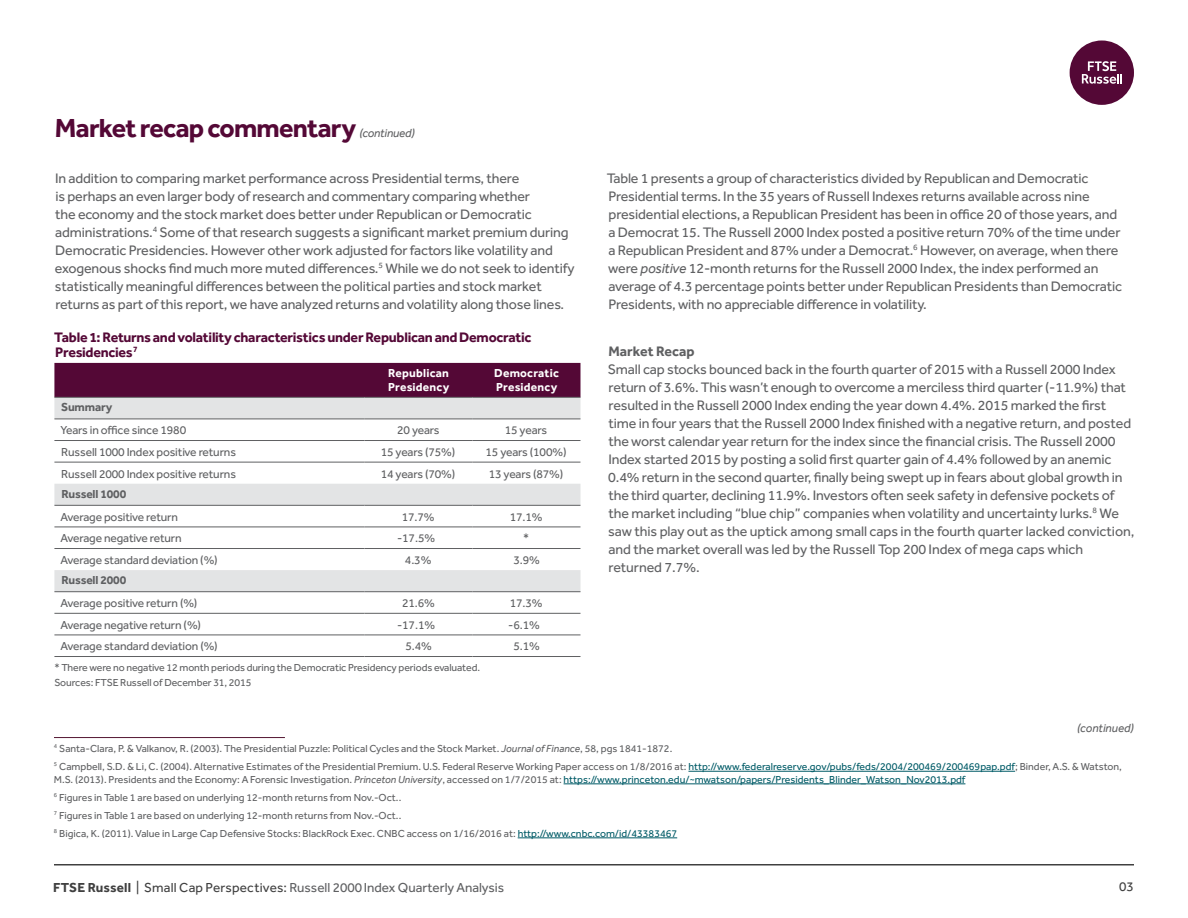
<style>
.page{position:relative;width:1188px;height:918px;background:#fff}
.page>*{position:absolute;margin:0;border:0;box-sizing:border-box;transform-origin:0 0}
.t1{font:700 27px "Effra";letter-spacing:-.03em;color:#540836}
.t2{font:14.25px/18px "Effra";letter-spacing:-.01em;color:#5f6062}
.t3{font:700 14.25px/15px "Effra";letter-spacing:-.02em;color:#540836}
.t4{font:700 14.25px "Effra";color:#5f6062}
.t5{font:13.5px "Effra";color:#5f6062}
.t6{font:13.5px "Effra";color:#404040}
.t7{font:12px "Effra";letter-spacing:-.01em;color:#5f6062}
.t8{font:700 12px/14.4px "Effra";letter-spacing:.015em;color:#fff}
.t9{font:700 12px "Effra";letter-spacing:-.01em;color:#5f6062}
.t10{font:italic 12px "Effra";letter-spacing:-.01em;color:#5f6062}
.t11{font:10.5px/18px "Effra";color:#5f6062}
.s1{font-style:italic}
.s2{color:#005b67}
.s3{font-weight:700;color:#404040}
.s4{color:#404040}
</style>
<div class="page">
<hr style="left:54px;top:864px;width:1080px;height:2px;background:#404040">
<div style="left:1070px;top:41px;width:64px;height:64px;background:#540836;border-radius:50%"></div>
<svg style="left:1082px;top:61px;width:40px;height:23px"></svg>
<div style="left:54px;top:363px;width:526px;height:34px;background:#540836"></div>
<svg style="left:54px;top:398px;width:526px;height:193px"></svg>
<hr style="left:54px;top:419px;width:311px;height:1px;background:#5f6062">
<hr style="left:364px;top:419px;width:108px;height:1px;background:#5f6062">
<hr style="left:472px;top:419px;width:108px;height:1px;background:#5f6062">
<hr style="left:54px;top:440px;width:311px;height:1px;background:#5f6062">
<hr style="left:364px;top:440px;width:108px;height:1px;background:#5f6062">
<hr style="left:472px;top:440px;width:108px;height:1px;background:#5f6062">
<hr style="left:54px;top:462px;width:311px;height:1px;background:#5f6062">
<hr style="left:364px;top:462px;width:108px;height:1px;background:#5f6062">
<hr style="left:472px;top:462px;width:108px;height:1px;background:#5f6062">
<hr style="left:54px;top:505px;width:311px;height:1px;background:#5f6062">
<hr style="left:364px;top:505px;width:108px;height:1px;background:#5f6062">
<hr style="left:472px;top:505px;width:108px;height:1px;background:#5f6062">
<hr style="left:54px;top:527px;width:311px;height:1px;background:#5f6062">
<hr style="left:364px;top:527px;width:108px;height:1px;background:#5f6062">
<hr style="left:472px;top:527px;width:108px;height:1px;background:#5f6062">
<hr style="left:54px;top:548px;width:311px;height:1px;background:#5f6062">
<hr style="left:364px;top:548px;width:108px;height:1px;background:#5f6062">
<hr style="left:472px;top:548px;width:108px;height:1px;background:#5f6062">
<hr style="left:54px;top:591px;width:311px;height:1px;background:#5f6062">
<hr style="left:364px;top:591px;width:108px;height:1px;background:#5f6062">
<hr style="left:472px;top:591px;width:108px;height:1px;background:#5f6062">
<hr style="left:54px;top:613px;width:311px;height:1px;background:#5f6062">
<hr style="left:364px;top:613px;width:108px;height:1px;background:#5f6062">
<hr style="left:472px;top:613px;width:108px;height:1px;background:#5f6062">
<hr style="left:54px;top:635px;width:311px;height:1px;background:#5f6062">
<hr style="left:364px;top:635px;width:108px;height:1px;background:#5f6062">
<hr style="left:472px;top:635px;width:108px;height:1px;background:#5f6062">
<hr style="left:54px;top:656px;width:311px;height:1px;background:#5f6062">
<hr style="left:364px;top:656px;width:108px;height:1px;background:#5f6062">
<hr style="left:472px;top:656px;width:108px;height:1px;background:#5f6062">
<hr style="left:54px;top:397px;width:311px;height:1px;background:#5f6062">
<hr style="left:364px;top:397px;width:108px;height:1px;background:#5f6062">
<hr style="left:472px;top:397px;width:108px;height:1px;background:#5f6062">
<hr style="left:54px;top:737px;width:231px;height:1px;background:#531732">
<hr style="left:688px;top:771px;width:327px;height:1px;background:#005b67">
<hr style="left:564px;top:784px;width:401px;height:1px;background:#005b67">
<hr style="left:518px;top:838px;width:159px;height:1px;background:#005b67">
<h1 class="t1" style="left:55px;top:111px;width:303px">Market recap commentary</h1>
<p class="t10" style="left:360px;top:126px;width:57px">(continued)</p>
<p class="t2" style="left:55px;top:169px;width:521px">In addition to comparing market performance across Presidential terms, there<br>is perhaps an even larger body of research and commentary comparing whether<br>the economy and the stock market does better under Republican or Democratic administrations.<sup>4</sup> Some of that research suggests a significant market premium during Democratic Presidencies. However other work adjusted for factors like volatility and exogenous shocks find much more muted differences.<sup>5</sup> While we do not seek to identify statistically meaningful differences between the political parties and stock market returns as part of this report, we have analyzed returns and volatility along those lines.</p>
<p class="t3" style="left:54px;top:329px;width:479px">Table 1: Returns and volatility characteristics under Republican and Democratic<br>Presidencies<sup>7</sup></p>
<p class="t8" style="left:388px;top:365px;width:63px">Republican<br>Presidency</p>
<p class="t8" style="left:494px;top:365px;width:66px">Democratic<br>Presidency</p>
<p class="t9" style="left:61px;top:400px;width:53px">Summary</p>
<p class="t7" style="left:60px;top:423px;width:127px">Years in office since 1980</p>
<p class="t7" style="left:397px;top:423px;width:44px">20 years</p>
<p class="t7" style="left:505px;top:423px;width:44px">15 years</p>
<p class="t7" style="left:61px;top:445px;width:176px">Russell 1000 Index positive returns</p>
<p class="t7" style="left:381px;top:445px;width:76px">15 years (75%)</p>
<p class="t7" style="left:486px;top:445px;width:83px">15 years (100%)</p>
<p class="t7" style="left:61px;top:467px;width:176px">Russell 2000 Index positive returns</p>
<p class="t7" style="left:381px;top:467px;width:76px">14 years (70%)</p>
<p class="t7" style="left:489px;top:467px;width:76px">13 years (87%)</p>
<p class="t9" style="left:61px;top:486px;width:66px">Russell 1000</p>
<p class="t7" style="left:60px;top:510px;width:119px">Average positive return</p>
<p class="t7" style="left:402px;top:510px;width:34px">17.7%</p>
<p class="t7" style="left:510px;top:510px;width:34px">17.1%</p>
<p class="t7" style="left:60px;top:531px;width:123px">Average negative return</p>
<p class="t7" style="left:397px;top:531px;width:40px">-17.5%</p>
<p class="t7" style="left:523px;top:531px;width:8px">*</p>
<p class="t7" style="left:60px;top:553px;width:159px">Average standard deviation (%)</p>
<p class="t7" style="left:405px;top:553px;width:28px">4.3%</p>
<p class="t7" style="left:513px;top:553px;width:28px">3.9%</p>
<p class="t9" style="left:61px;top:573px;width:66px">Russell 2000</p>
<p class="t7" style="left:60px;top:596px;width:139px">Average positive return (%)</p>
<p class="t7" style="left:402px;top:596px;width:34px">21.6%</p>
<p class="t7" style="left:510px;top:596px;width:34px">17.3%</p>
<p class="t7" style="left:60px;top:618px;width:142px">Average negative return (%)</p>
<p class="t7" style="left:397px;top:618px;width:40px">-17.1%</p>
<p class="t7" style="left:508px;top:618px;width:33px">-6.1%</p>
<p class="t7" style="left:60px;top:639px;width:159px">Average standard deviation (%)</p>
<p class="t7" style="left:405px;top:639px;width:28px">5.4%</p>
<p class="t7" style="left:513px;top:639px;width:28px">5.1%</p>
<p class="t11" style="left:54px;top:659px;width:427px;line-height:15.6px">* There were no negative 12 month periods during the Democratic Presidency periods evaluated.<br>Sources: FTSE Russell of December 31, 2015</p>
<p class="t2" style="left:607px;top:169px;width:517px">Table 1 presents a group of characteristics divided by Republican and Democratic Presidential terms. In the 35 years of Russell Indexes returns available across nine presidential elections, a Republican President has been in office 20 of those years, and a Democrat 15. The Russell 2000 Index posted a positive return 70% of the time under a Republican President and 87% under a Democrat.<sup>6</sup> However, on average, when there were <span class="s1">positive</span> 12-month returns for the Russell 2000 Index, the index performed an average of 4.3 percentage points better under Republican Presidents than Democratic Presidents, with no appreciable difference in volatility.</p>
<p class="t4" style="left:609px;top:342px;width:88px">Market Recap</p>
<p class="t2" style="left:608px;top:360px;width:528px">Small cap stocks bounced back in the fourth quarter of 2015 with a Russell 2000 Index return of 3.6%. This wasn’t enough to overcome a merciless third quarter (-11.9%) that resulted in the Russell 2000 Index ending the year down 4.4%. 2015 marked the first time in four years that the Russell 2000 Index finished with a negative return, and posted the worst calendar year return for the index since the financial crisis. The Russell 2000<br>Index started 2015 by posting a solid first quarter gain of 4.4% followed by an anemic 0.4% return in the second quarter, finally being swept up in fears about global growth in the third quarter, declining 11.9%. Investors often seek safety in defensive pockets of the market including “blue chip” companies when volatility and uncertainty lurks.<sup>8</sup> We saw this play out as the uptick among small caps in the fourth quarter lacked conviction, and the market overall was led by the Russell Top 200 Index of mega caps which returned 7.7%.</p>
<p class="t10" style="left:1077px;top:721px;width:58px">(continued)</p>
<p class="t11" style="left:54px;top:739px;width:1069px"><sup>4</sup> Santa-Clara, P. &amp; Valkanov, R. (2003). The Presidential Puzzle: Political Cycles and the Stock Market. <span class="s1">Journal of Finance</span>, 58, pgs 1841-1872.<br><sup>5</sup> Campbell, S.D. &amp; Li, C. (2004). Alternative Estimates of the Presidential Premium. U.S. Federal Reserve Working Paper access on 1/8/2016 at: <span class="s2">http://www.federalreserve.gov/pubs/feds/2004/200469/200469pap.pdf</span>; Binder, A.S. &amp; Watston,</p>
<p class="t11" style="left:54px;top:770px;width:913px">M.S. (2013). Presidents and the Economy: A Forensic Investigation. <span class="s1">Princeton University</span>, accessed on 1/7/2015 at: <span class="s2">https://www.princeton.edu/~mwatson/papers/Presidents_Blinder_Watson_Nov2013.pdf </span><sup>6</sup> Figures in Table 1 are based on underlying 12-month returns from Nov.-Oct..<br><sup>7</sup> Figures in Table 1 are based on underlying 12-month returns from Nov.-Oct..<br><sup>8</sup> Bigica, K. (2011). Value in Large Cap Defensive Stocks: BlackRock Exec. CNBC access on 1/16/2016 at: <span class="s2">http://www.cnbc.com/id/43383467</span></p>
<p class="t5" style="left:53px;top:880px;width:453px"><span class="s3">FTSE Russell</span> <span class="s4">| Small Cap Perspectives:</span> Russell 2000Index Quarterly Analysis</p>
<p class="t6" style="left:1119px;top:879px;width:16px">03</p>
</div>
